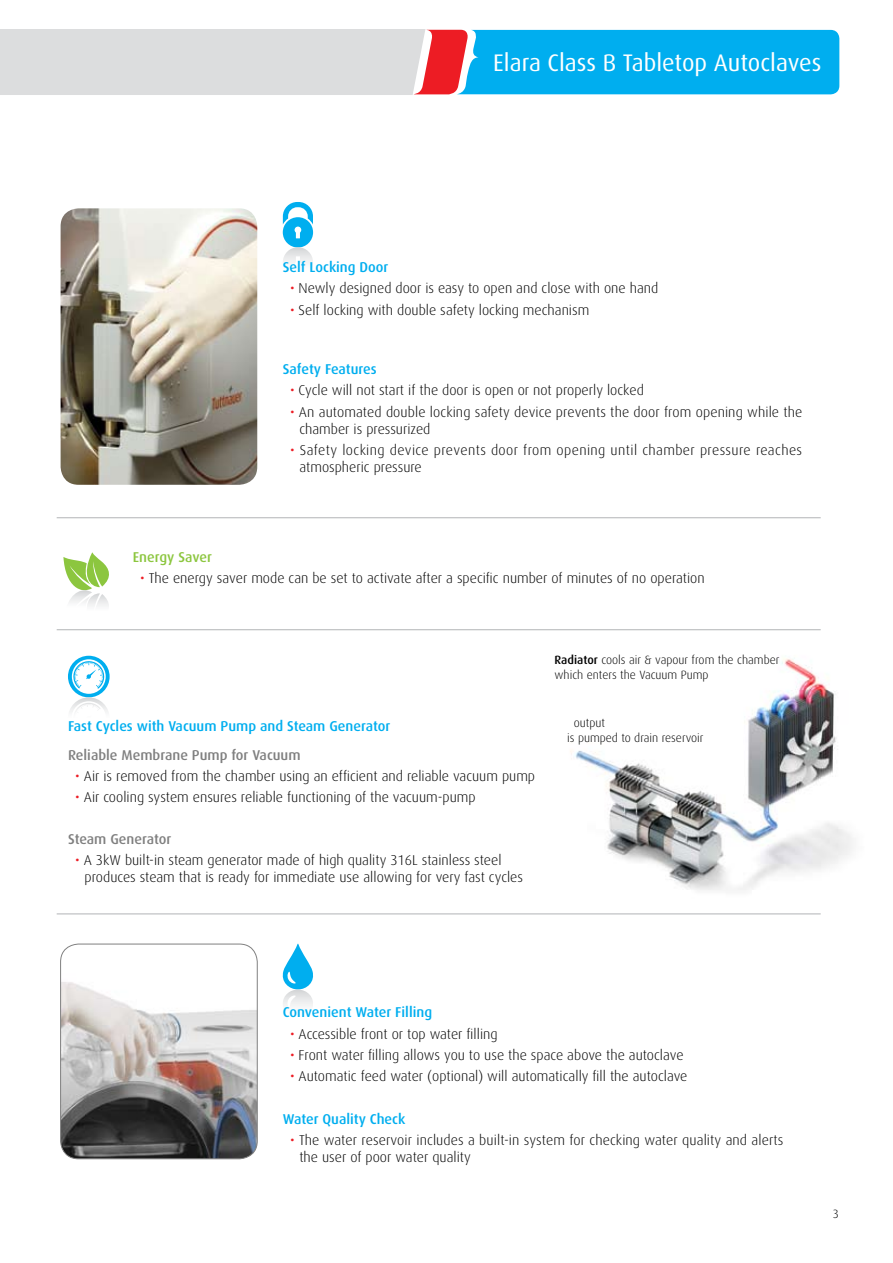
<style>
.page{position:relative;width:893px;height:1263px;background:#fff}
.page>*{position:absolute;margin:0;border:0;box-sizing:border-box;transform-origin:0 0}
.t1{font:24px "Dax";color:#fff}
.t2{font:300 14.25px/17.1px "Dax";color:#000}
.t3{font:500 14.25px "Dax";color:#00aeef}
.t4{font:300 14.25px/17.1px "Dax";letter-spacing:.025em;color:#000}
.t5{font:500 14.25px "Dax";color:#808080}
.t6{font:500 14.25px "Dax";color:#8cc63f}
.t7{font:300 12px/14.4px "Dax";color:#000}
.s1{font-weight:400;color:#ed1c24}
.s2{font-weight:500}
</style>
<div class="page">
<svg style="left:283px;top:202px;width:30px;height:62px"></svg>
<img style="left:61px;top:208px;width:196px;height:277px">
<img style="left:61px;top:956px;width:196px;height:203px">
<div style="left:60px;top:944px;width:198px;height:215px;border:1px solid #808080;border-radius:18px"></div>
<svg style="left:283px;top:944px;width:30px;height:62px"></svg>
<svg style="left:63px;top:552px;width:46px;height:54px"></svg>
<img style="left:519px;top:658px;width:334px;height:257px">
<svg style="left:68px;top:656px;width:42px;height:56px"></svg>
<svg style="left:0;top:29px;width:839px;height:66px;background:#7fc1de"></svg>
<hr style="left:57px;top:517px;width:764px;height:1px;background:#b2b4b6">
<hr style="left:57px;top:629px;width:764px;height:1px;background:#b2b4b6">
<hr style="left:57px;top:913px;width:764px;height:1px;background:#b2b4b6">
<h1 class="t1" style="left:493px;top:50px;width:330px">Elara Class B Tabletop Autoclaves</h1>
<p class="t3" style="left:283px;top:259px;width:107px">Self Locking Door</p>
<p class="t2" style="left:290px;top:280px;width:370px"><span class="s1">•</span> Newly designed door is easy to open and close with one hand</p>
<p class="t2" style="left:290px;top:301px;width:301px"><span class="s1">•</span> Self locking with double safety locking mechanism</p>
<p class="t3" style="left:283px;top:361px;width:95px">Safety Features</p>
<p class="t2" style="left:290px;top:382px;width:355px"><span class="s1">•</span> Cycle will not start if the door is open or not properly locked</p>
<p class="t2" style="left:299px;top:403px;width:505px;text-indent:-9px"><span class="s1">•</span> An automated double locking safety device prevents the door from opening while the chamber is pressurized</p>
<p class="t4" style="left:299px;top:442px;width:504px;text-indent:-9px"><span class="s1">•</span> Safety locking device prevents door from opening until chamber pressure reaches atmospheric pressure</p>
<p class="t6" style="left:133px;top:549px;width:81px">Energy Saver</p>
<p class="t2" style="left:140px;top:570px;width:566px"><span class="s1">•</span> The energy saver mode can be set to activate after a specific number of minutes of no operation</p>
<p class="t3" style="left:68px;top:718px;width:324px">Fast Cycles with Vacuum Pump and Steam Generator</p>
<p class="t5" style="left:68px;top:747px;width:234px">Reliable Membrane Pump for Vacuum</p>
<p class="t2" style="left:75px;top:768px;width:461px"><span class="s1">•</span> Air is removed from the chamber using an efficient and reliable vacuum pump</p>
<p class="t2" style="left:75px;top:789px;width:402px"><span class="s1">•</span> Air cooling system ensures reliable functioning of the vacuum-pump</p>
<p class="t5" style="left:68px;top:831px;width:105px">Steam Generator</p>
<p class="t2" style="left:85px;top:852px;width:440px;text-indent:-9px"><span class="s1">•</span> A 3kW built-in steam generator made of high quality 316L stainless steel produces steam that is ready for immediate use allowing for very fast cycles</p>
<p class="t7" style="left:554px;top:653px;width:227px"><span class="s2">Radiator</span> cools air &amp; vapour from the chamber which enters the Vacuum Pump</p>
<p class="t7" style="left:567px;top:716px;width:138px;text-indent:7px">output<br>is pumped to drain reservoir</p>
<p class="t3" style="left:283px;top:1004px;width:151px">Convenient Water Filling</p>
<p class="t2" style="left:290px;top:1025px;width:209px"><span class="s1">•</span> Accessible front or top water filling</p>
<p class="t2" style="left:290px;top:1047px;width:395px"><span class="s1">•</span> Front water filling allows you to use the space above the autoclave</p>
<p class="t2" style="left:290px;top:1068px;width:399px"><span class="s1">•</span> Automatic feed water (optional) will automatically fill the autoclave</p>
<p class="t3" style="left:283px;top:1110px;width:124px">Water Quality Check</p>
<p class="t2" style="left:299px;top:1131px;width:486px;text-indent:-9px"><span class="s1">•</span> The water reservoir includes a built-in system for checking water quality and alerts the user of poor water quality</p>
<p class="t7" style="left:833px;top:1207px;width:8px">3</p>
</div>
